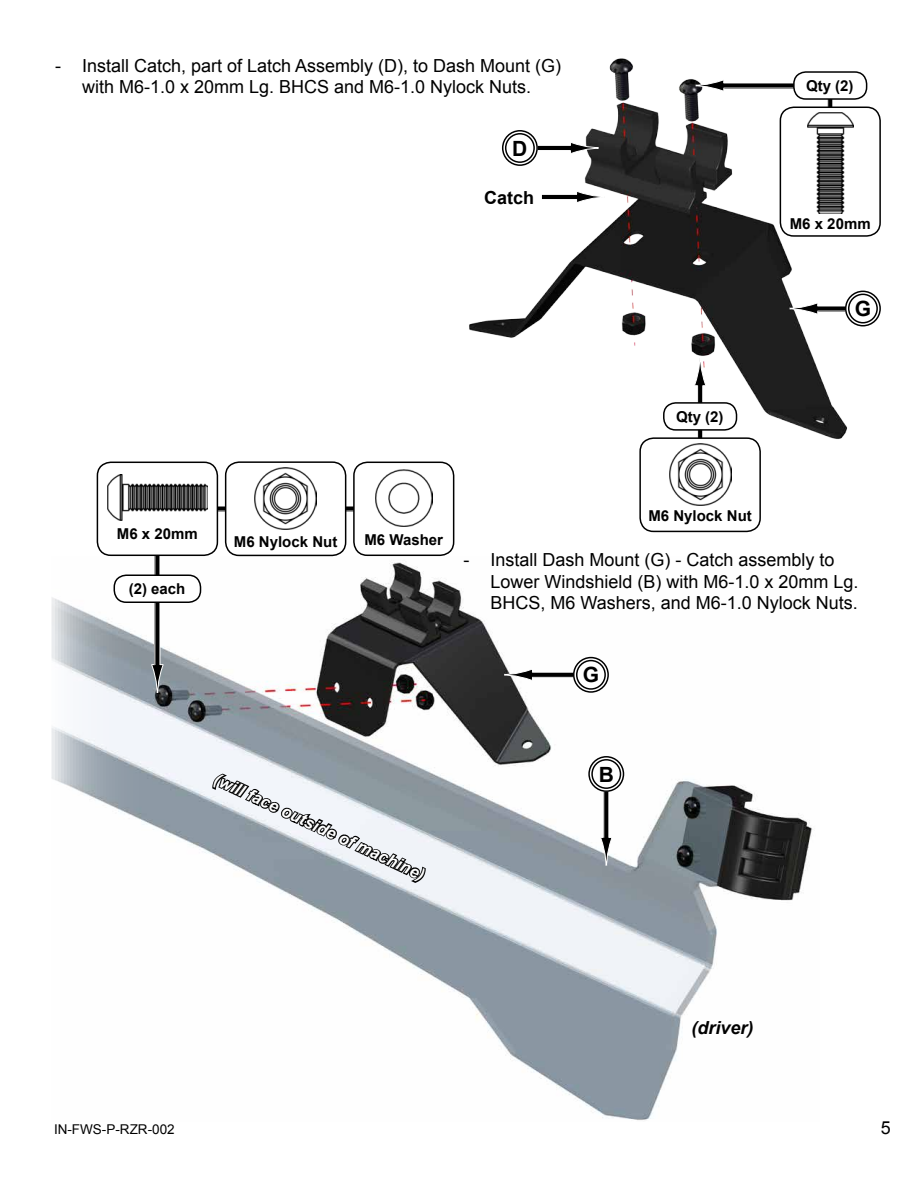
<style>
.page{position:relative;width:918px;height:1188px;background:#fff}
.page>*{position:absolute;margin:0;border:0;box-sizing:border-box;transform-origin:0 0}
.t1{font:700 21px "Arial";color:#000}
.t2{font:18px/21.6px "Arial";color:#000;text-align:center}
.t3{font:italic 700 18px "Arial";color:#000}
.t4{font:700 18px "Arial";color:#000}
.t5{font:italic 700 16.5px "Arial";color:#fff}
.t6{font:700 15px "Arial";color:#000}
.t7{font:13.5px "Arial";color:#000}
</style>
<div class="page">
<img style="left:51px;top:556px;width:762px;height:564px">
<div style="left:604px;top:791px;width:5px;height:47px;background:#000"></div>
<div style="left:603px;top:790px;width:6px;height:48px;border:1px solid #fff"></div>
<svg style="left:600px;top:837px;width:13px;height:29px"></svg>
<svg style="left:598px;top:764px;width:18px;height:20px"></svg>
<div style="left:588px;top:756px;width:36px;height:36px;border:4px solid #fff;border-radius:50%"></div>
<div style="left:588px;top:756px;width:36px;height:36px;border:1px solid #000;border-radius:50%"></div>
<div style="left:591px;top:759px;width:30px;height:30px;border:1px solid #000;border-radius:50%"></div>
<div style="left:532px;top:672px;width:44px;height:5px;background:#000"></div>
<div style="left:532px;top:672px;width:44px;height:6px;border:1px solid #fff"></div>
<svg style="left:504px;top:668px;width:29px;height:13px"></svg>
<svg style="left:581px;top:664px;width:19px;height:21px"></svg>
<div style="left:573px;top:657px;width:36px;height:36px;border:4px solid #fff;border-radius:50%"></div>
<div style="left:573px;top:657px;width:36px;height:36px;border:1px solid #000;border-radius:50%"></div>
<div style="left:576px;top:660px;width:30px;height:30px;border:1px solid #000;border-radius:50%"></div>
<svg style="left:690px;top:1019px;width:65px;height:21px"></svg>
<div style="left:155px;top:509px;width:5px;height:156px;background:#000"></div>
<svg style="left:151px;top:664px;width:13px;height:29px"></svg>
<svg style="left:211px;top:772px;width:216px;height:112px"></svg>
<div style="left:114px;top:575px;width:87px;height:27px;background:#fff;border-radius:12px"></div>
<div style="left:114px;top:574px;width:87px;height:29px;border:2px solid #000;border-radius:12px"></div>
<div style="left:126px;top:506px;width:255px;height:5px;background:#000"></div>
<div style="left:354px;top:462px;width:100px;height:93px;background:#fff;border-radius:14px"></div>
<div style="left:353px;top:462px;width:101px;height:94px;border:2px solid #000;border-radius:14px"></div>
<svg style="left:395px;top:502px;width:38px;height:25px"></svg>
<img style="left:375px;top:469px;width:57px;height:57px">
<div style="left:226px;top:462px;width:120px;height:93px;background:#fff;border-radius:14px"></div>
<div style="left:225px;top:461px;width:121px;height:95px;border:2px solid #000;border-radius:14px"></div>
<svg style="left:277px;top:529px;width:63px;height:23px"></svg>
<img style="left:255px;top:467px;width:62px;height:62px">
<div style="left:97px;top:462px;width:120px;height:93px;background:#fff;border-radius:14px"></div>
<div style="left:97px;top:462px;width:121px;height:94px;border:2px solid #000;border-radius:14px"></div>
<img style="left:107px;top:474px;width:101px;height:45px">
<svg style="left:116px;top:513px;width:83px;height:8px"></svg>
<img style="left:469px;top:58px;width:397px;height:386px">
<div style="left:723px;top:83px;width:138px;height:5px;background:#000"></div>
<svg style="left:695px;top:79px;width:30px;height:13px"></svg>
<div style="left:698px;top:385px;width:5px;height:79px;background:#000"></div>
<div style="left:697px;top:385px;width:6px;height:79px;border:1px solid #fff"></div>
<svg style="left:694px;top:358px;width:13px;height:28px"></svg>
<svg style="left:483px;top:185px;width:52px;height:22px"></svg>
<div style="left:541px;top:194px;width:36px;height:6px;background:#000"></div>
<div style="left:541px;top:194px;width:36px;height:6px;border:1px solid #fff"></div>
<svg style="left:576px;top:190px;width:29px;height:14px"></svg>
<div style="left:817px;top:306px;width:29px;height:5px;background:#000"></div>
<svg style="left:789px;top:302px;width:30px;height:13px"></svg>
<svg style="left:853px;top:298px;width:19px;height:21px"></svg>
<div style="left:845px;top:291px;width:36px;height:35px;border:4px solid #fff;border-radius:50%"></div>
<div style="left:845px;top:291px;width:36px;height:35px;border:1px solid #000;border-radius:50%"></div>
<div style="left:848px;top:294px;width:30px;height:29px;border:1px solid #000;border-radius:50%"></div>
<div style="left:535px;top:145px;width:36px;height:6px;background:#000"></div>
<div style="left:535px;top:145px;width:36px;height:6px;border:1px solid #fff"></div>
<svg style="left:570px;top:141px;width:29px;height:14px"></svg>
<svg style="left:512px;top:138px;width:17px;height:20px"></svg>
<div style="left:502px;top:130px;width:36px;height:36px;border:4px solid #fff;border-radius:50%"></div>
<div style="left:502px;top:130px;width:36px;height:36px;border:1px solid #000;border-radius:50%"></div>
<div style="left:505px;top:133px;width:30px;height:30px;border:1px solid #000;border-radius:50%"></div>
<div style="left:640px;top:438px;width:120px;height:93px;background:#fff;border-radius:14px"></div>
<div style="left:639px;top:437px;width:122px;height:95px;border:2px solid #000;border-radius:14px"></div>
<svg style="left:692px;top:505px;width:17px;height:1px"></svg>
<img style="left:669px;top:443px;width:62px;height:62px">
<div style="left:664px;top:403px;width:73px;height:27px;background:#fff;border-radius:12px"></div>
<div style="left:663px;top:402px;width:74px;height:29px;border:2px solid #000;border-radius:12px"></div>
<div style="left:828px;top:80px;width:5px;height:57px;background:#000"></div>
<div style="left:827px;top:79px;width:6px;height:59px;border:1px solid #fff"></div>
<div style="left:794px;top:72px;width:73px;height:27px;background:#fff;border-radius:12px"></div>
<div style="left:793px;top:71px;width:74px;height:29px;border:2px solid #000;border-radius:12px"></div>
<div style="left:780px;top:107px;width:100px;height:129px;background:#fff;border-radius:14px"></div>
<div style="left:780px;top:107px;width:101px;height:130px;border:2px solid #000;border-radius:14px"></div>
<img style="left:807px;top:113px;width:46px;height:89px">
<svg style="left:789px;top:202px;width:83px;height:32px"></svg>
<p class="t2" style="left:55px;top:55px;width:508px">- Install Catch, part of Latch Assembly (D), to Dash Mount (G) with M6-1.0 x 20mm Lg. BHCS and M6-1.0 Nylock Nuts.</p>
<p class="t1" style="left:512px;top:134px;width:17px">D</p>
<p class="t4" style="left:484px;top:185px;width:52px">Catch</p>
<p class="t6" style="left:117px;top:524px;width:82px">M6 x 20mm</p>
<p class="t6" style="left:234px;top:532px;width:105px">M6 Nylock Nut</p>
<p class="t6" style="left:364px;top:530px;width:80px">M6 Washer</p>
<p class="t6" style="left:806px;top:76px;width:49px">Qty (2)</p>
<p class="t6" style="left:676px;top:407px;width:49px">Qty (2)</p>
<p class="t6" style="left:648px;top:506px;width:105px">M6 Nylock Nut</p>
<p class="t6" style="left:790px;top:213px;width:82px">M6 x 20mm</p>
<p class="t1" style="left:855px;top:295px;width:18px">G</p>
<p class="t6" style="left:129px;top:579px;width:58px">(2) each</p>
<p class="t5" style="left:220px;top:768px;width:232px;rotate:25deg">(will face outside of machine)</p>
<p class="t2" style="left:490px;top:549px;width:370px;text-align:left;text-indent:-27px">- Install Dash Mount (G) - Catch assembly to<br>Lower Windshield (B) with M6-1.0 x 20mm Lg.<br>BHCS, M6 Washers, and M6-1.0 Nylock Nuts.</p>
<p class="t1" style="left:583px;top:661px;width:18px">G</p>
<p class="t1" style="left:599px;top:760px;width:17px">B</p>
<p class="t3" style="left:691px;top:1016px;width:64px">(driver)</p>
<p class="t7" style="left:54px;top:1120px;width:122px">IN-FWS-P-RZR-002</p>
<p class="t2" style="left:881px;top:1117px;width:12px">5</p>
</div>
